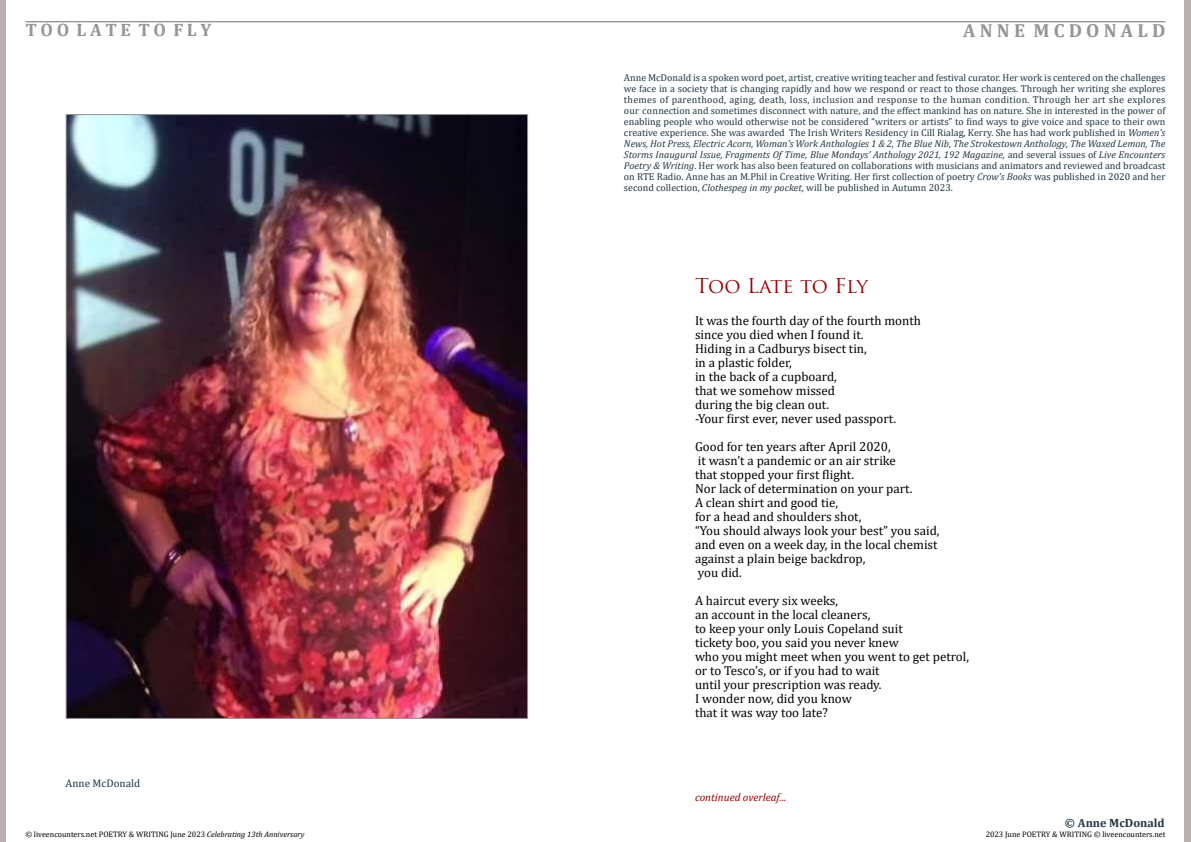
<style>
.page{position:relative;width:1191px;height:842px;background:#fff}
.page>*{position:absolute;margin:0;border:0;box-sizing:border-box;transform-origin:0 0}
.t1{font:20px "Trajan Pro";letter-spacing:-.01em;color:#900}
.t2{font:700 19px "Cambria";color:#939598}
.t3{font:700 18px "Cambria";color:#939598}
.t4{font:13px/14px "Cambria";color:#000}
.t5{font:700 12px "Cambria";color:#223742}
.t6{font:italic 11px "Cambria";color:#900}
.t7{font:11px "Cambria";color:#223742}
.t8{font:10px/11px "Cambria";color:#223742;text-align:justify}
.t9{font:8px "Cambria";color:#000}
.s1{font-style:italic}
</style>
<div class="page">
<hr style="left:26px;top:21px;width:1139px;height:1px;background:#6d6e71">
<img style="left:68px;top:116px;width:458px;height:601px">
<h3 class="t3" style="left:26px;top:17px;width:187px">T O O L A T E T O F L Y</h3>
<p class="t7" style="left:66px;top:776px;width:76px">Anne McDonald</p>
<h2 class="t2" style="left:963px;top:17px;width:204px">A N N E M C D O N A L D</h2>
<p class="t8" style="left:624px;top:72px;width:543px">Anne McDonald is a spoken word poet, artist, creative writing teacher and festival curator. Her work is centered on the challenges we face in a society that is changing rapidly and how we respond or react to those changes. Through her writing she explores themes of parenthood, aging, death, loss, inclusion and response to the human condition. Through her art she explores our connection and sometimes disconnect with nature, and the effect mankind has on nature. She in interested in the power of enabling people who would otherwise not be considered “writers or artists” to find ways to give voice and space to their own creative experience. She was awarded The Irish Writers Residency in Cill Rialag, Kerry. She has had work published in <span class="s1">Women’s News, Hot Press, Electric Acorn, Woman’s Work Anthologies 1 &amp; 2, The Blue Nib, The Strokestown Anthology, The Waxed Lemon, The Storms Inaugural Issue, Fragments Of Time, Blue Mondays’ Anthology 2021, 192 Magazine,</span> and several issues of <span class="s1">Live Encounters Poetry &amp; Writing</span>. Her work has also been featured on collaborations with musicians and animators and reviewed and broadcast on RTE Radio. Anne has an M.Phil in Creative Writing. Her first collection of poetry <span class="s1">Crow’s Books</span> was published in 2020 and her second collection, <span class="s1">Clothespeg in my pocket,</span> will be published in Autumn 2023.</p>
<h1 class="t1" style="left:695px;top:273px;width:174px">Too Late to Fly</h1>
<h3 class="t4" style="left:695px;top:314px;width:227px">It was the fourth day of the fourth month since you died when I found it.<br>Hiding in a Cadburys bisect tin,<br>in a plastic folder,<br>in the back of a cupboard,<br>that we somehow missed<br>during the big clean out.<br>-Your first ever, never used passport.</h3>
<p class="t4" style="left:695px;top:440px;width:246px">Good for ten years after April 2020,<br>it wasn’t a pandemic or an air strike<br>that stopped your first flight.<br>Nor lack of determination on your part.<br>A clean shirt and good tie,<br>for a head and shoulders shot,<br>“You should always look your best” you said, and even on a week day, in the local chemist against a plain beige backdrop,<br>you did.</p>
<p class="t4" style="left:695px;top:594px;width:275px">A haircut every six weeks,<br>an account in the local cleaners,<br>to keep your only Louis Copeland suit<br>tickety boo, you said you never knew<br>who you might meet when you went to get petrol, or to Tesco’s, or if you had to wait<br>until your prescription was ready.<br>I wonder now, did you know<br>that it was way too late?</p>
<p class="t6" style="left:695px;top:790px;width:93px">continued overleaf...</p>
<p class="t5" style="left:1065px;top:814px;width:101px">© Anne McDonald</p>
<p class="t9" style="left:25px;top:829px;width:281px">© liveencounters.net POETRY &amp; WRITING June 2023 <span class="s1">Celebrating 13th Anniversary</span></p>
<p class="t9" style="left:985px;top:830px;width:181px">2023 June POETRY &amp; WRITING © liveencounters.net</p>
</div>
